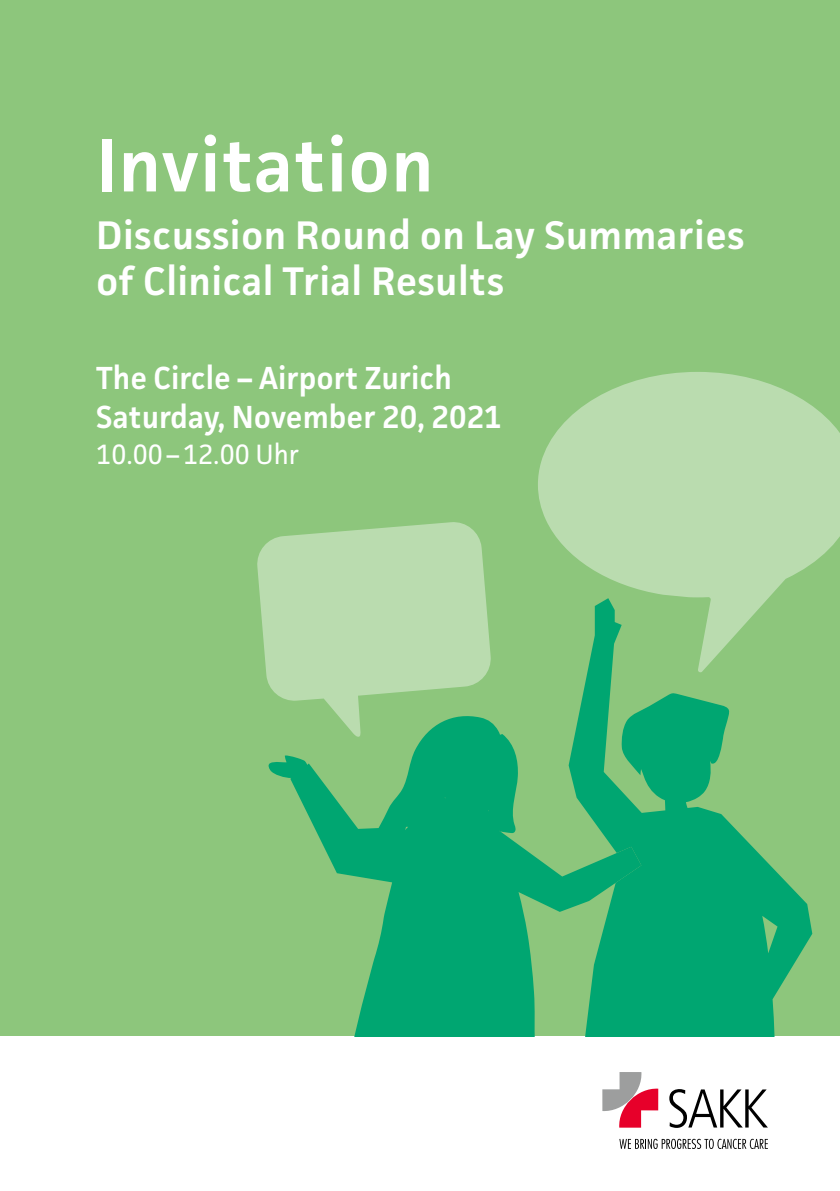
<style>
.page{position:relative;width:840px;height:1191px;background:#fff}
.page>*{position:absolute;margin:0;border:0;box-sizing:border-box;transform-origin:0 0}
.t1{font:600 76px "Facit";letter-spacing:.01em;color:#fff}
.t2{font:600 40px/46px "Facit";letter-spacing:.01em;color:#fff}
.t3{font:600 32px/38.4px "Facit";color:#fff}
.t4{font:28px "Facit";color:#fff}
</style>
<div class="page">
<div style="left:0;top:0;width:839px;height:1050px;background:#8dc67c"></div>
<div style="left:0;top:1036px;width:839px;height:155px;background:#fff"></div>
<svg style="left:602px;top:1072px;width:56px;height:55px"></svg>
<svg style="left:669px;top:1089px;width:98px;height:38px"></svg>
<svg style="left:619px;top:1138px;width:148px;height:11px"></svg>
<svg style="left:579px;top:673px;width:232px;height:363px;fill:#00a671"></svg>
<svg style="left:268px;top:711px;width:373px;height:325px;fill:#00a671"></svg>
<svg style="left:257px;top:522px;width:234px;height:215px;fill:#badcaf"></svg>
<svg style="left:538px;top:372px;width:301px;height:301px;fill:#badcaf"></svg>
<h1 class="t1" style="left:96px;top:118px;width:339px">Invitation</h1>
<p class="t2" style="left:96px;top:211px;width:649px">Discussion Round on Lay Summaries of Clinical Trial Results</p>
<p class="t3" style="left:96px;top:358px;width:407px">The Circle – Airport Zurich<br>Saturday, November 20, 2021</p>
<p class="t4" style="left:96px;top:437px;width:204px">10.00–12.00 Uhr</p>
</div>
